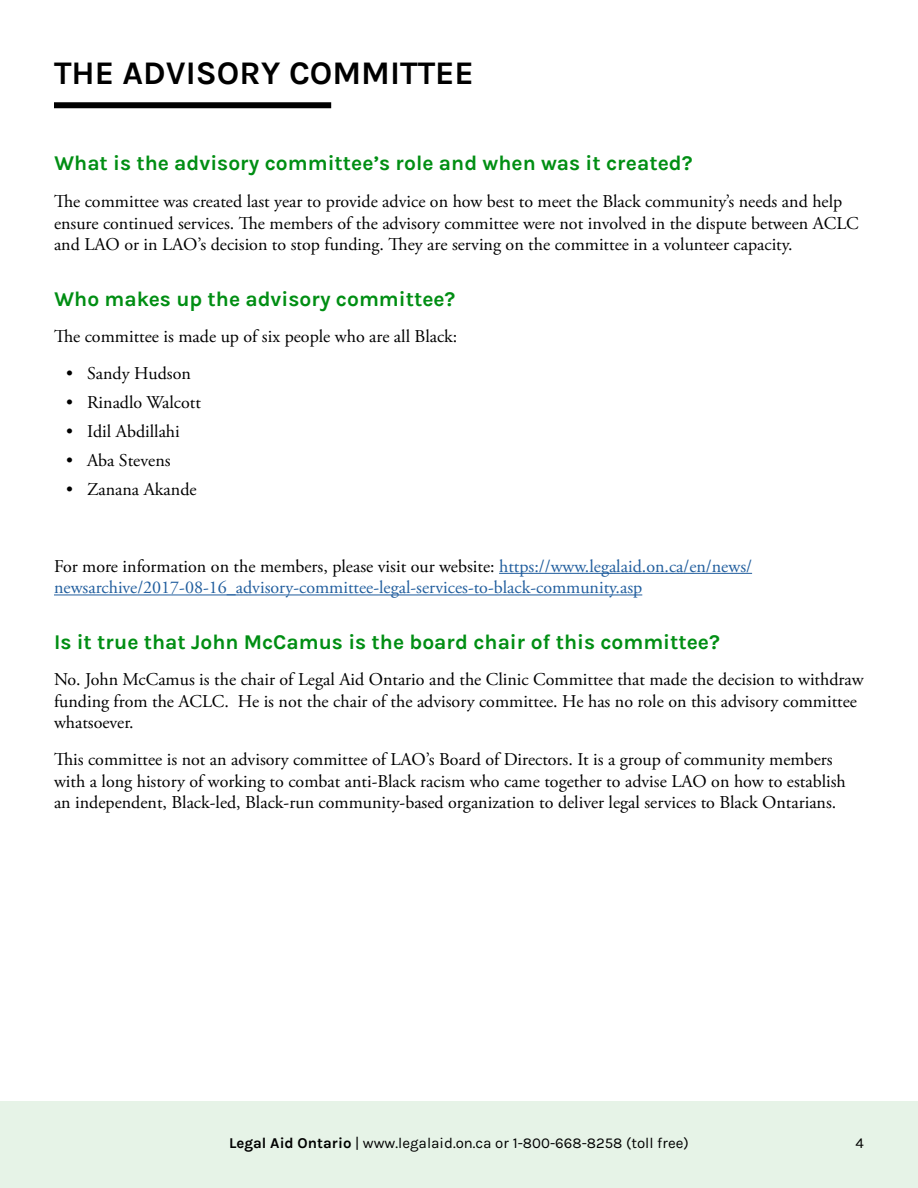
<style>
.page{position:relative;width:918px;height:1188px;background:#fff}
.page>*{position:absolute;margin:0;border:0;box-sizing:border-box;transform-origin:0 0}
.t1{font:700 33px "Karla";color:#000}
.t2{font:700 21px "Karla";color:#008e13}
.t3{font:18px/21.6px "Adobe Garamond Pro";color:#000}
.t4{font:18px/21.6px "Adobe Garamond Pro";color:#215e9e}
.t5{font:15px "Karla";color:#000}
.s1{color:#000}
.s2{font-weight:700}
</style>
<div class="page">
<div style="left:0;top:1102px;width:918px;height:86px;background:#e6f3e7"></div>
<hr style="left:54px;top:595px;width:588px;height:1px;background:#215e9e">
<hr style="left:499px;top:573px;width:253px;height:1px;background:#215e9e">
<div style="left:54px;top:102px;width:277px;height:6px;background:#000"></div>
<h1 class="t1" style="left:54px;top:54px;width:421px">THE ADVISORY COMMITTEE</h1>
<h3 class="t2" style="left:54px;top:151px;width:640px">What is the advisory committee’s role and when was it created?</h3>
<p class="t3" style="left:54px;top:191px;width:806px">Te committee was created last year to provide advice on how best to meet the Black community’s needs and help ensure continued services. Te members of the advisory committee were not involved in the dispute between ACLC and LAO or in LAO’s decision to stop funding. Tey are serving on the committee in a volunteer capacity.</p>
<h3 class="t2" style="left:54px;top:287px;width:403px">Who makes up the advisory committee?</h3>
<p class="t3" style="left:54px;top:326px;width:405px">Te committee is made up of six people who are all Black:</p>
<p class="t3" style="left:66px;top:363px;width:126px">• Sandy Hudson</p>
<p class="t3" style="left:66px;top:392px;width:136px">• Rinadlo Walcott</p>
<p class="t3" style="left:66px;top:421px;width:115px">• Idil Abdillahi</p>
<p class="t3" style="left:66px;top:450px;width:106px">• Aba Stevens</p>
<p class="t3" style="left:66px;top:480px;width:132px">• Zanana Akande</p>
<p class="t4" style="left:54px;top:556px;width:700px"><span class="s1">For more information on the members, please visit our website:</span> https://www.legalaid.on.ca/en/news/ newsarchive/2017-08-16_advisory-committee-legal-services-to-black-community.asp</p>
<h3 class="t2" style="left:54px;top:629px;width:667px">Is it true that John McCamus is the board chair of this committee?</h3>
<p class="t3" style="left:54px;top:669px;width:811px">No. John McCamus is the chair of Legal Aid Ontario and the Clinic Committee that made the decision to withdraw funding from the ACLC. He is not the chair of the advisory committee. He has no role on this advisory committee whatsoever.</p>
<p class="t3" style="left:54px;top:749px;width:793px">Tis committee is not an advisory committee of LAO’s Board of Directors. It is a group of community members with a long history of working to combat anti-Black racism who came together to advise LAO on how to establish an independent, Black-led, Black-run community-based organization to deliver legal services to Black Ontarians.</p>
<p class="t5" style="left:229px;top:1135px;width:461px"><span class="s2">Legal Aid Ontario</span> | www.legalaid.on.ca or 1-800-668-8258 (toll free)</p>
<p class="t5" style="left:856px;top:1135px;width:10px">4</p>
</div>
